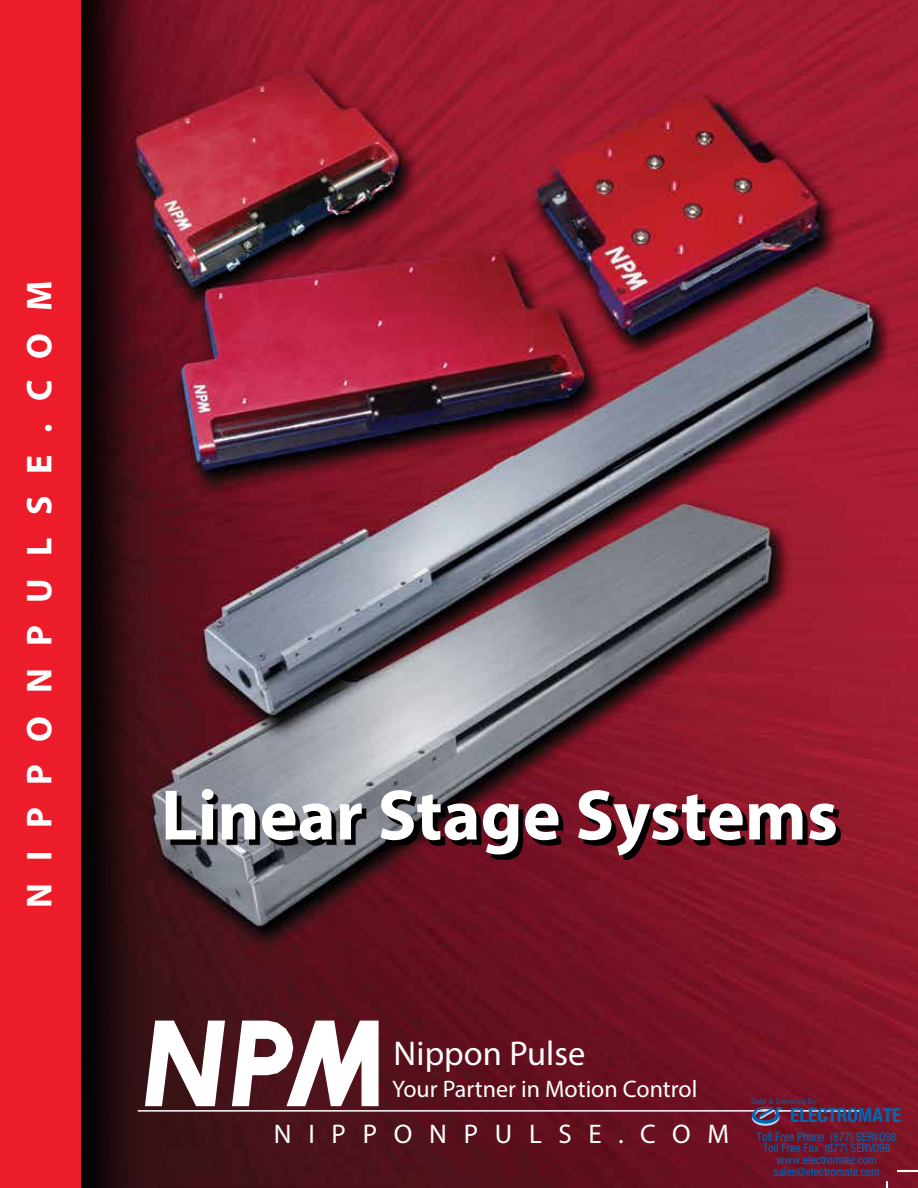
<style>
.page{position:relative;width:918px;height:1188px;background:#fff}
.page>*{position:absolute;margin:0;border:0;box-sizing:border-box;transform-origin:0 0}
.t1{font:700 72px "Myriad Pro";color:#fff}
.t2{font:700 36px "Myriad Pro";letter-spacing:.62em;color:#fff}
.t3{font:34.5px "Myriad Pro";color:#fff}
.t4{font:27px "Myriad Pro";letter-spacing:.62em;color:#fff}
.t5{font:24px "Myriad Pro";color:#fff}
.t6{font:700 condensed 19.35px "Helvetica Neue";color:#0168b3}
.t7{font:condensed 11.85px/11.9px "Helvetica Neue";color:#0168b3;text-align:center}
.t8{font:7.65px "Arial";color:#0065a4}
</style>
<div class="page">
<img style="left:150px;top:0;width:768px;height:1187px">
<svg style="left:170px;top:794px;width:671px;height:66px;background:#542a33"></svg>
<svg style="left:81px;top:0;width:69px;height:1188px;background:#2c0a0f"></svg>
<div style="left:0;top:0;width:81px;height:1188px;background:#ed1c2a"></div>
<hr style="left:138px;top:1110px;width:721px;height:2px;background:#fff">
<svg style="left:145px;top:1021px;width:80px;height:85px"></svg>
<svg style="left:232px;top:1021px;width:147px;height:85px"></svg>
<svg style="left:750px;top:1106px;width:33px;height:20px"></svg>
<svg style="left:897px;top:1096px;width:21px;height:1px"></svg>
<hr style="left:897px;top:1170px;width:21px;height:2px;background:#fff">
<svg style="left:886px;top:1181px;width:2px;height:6px"></svg>
<h2 class="t2" style="left:16px;top:908px;width:629px;rotate:-90deg">NIPPONPULSE.COM</h2>
<h1 class="t1" style="left:161px;top:768px;width:679px">Linear Stage Systems</h1>
<h3 class="t3" style="left:394px;top:1032px;width:193px">Nippon Pulse</h3>
<h3 class="t5" style="left:392px;top:1074px;width:307px">Your Partner in Motion Control</h3>
<h3 class="t4" style="left:274px;top:1117px;width:457px">NIPPONPULSE.COM</h3>
<p class="t8" style="left:751px;top:1097px;width:69px">Sold &amp; Serviced By:</p>
<h3 class="t6" style="left:790px;top:1104px;width:113px">ELECTROMATE</h3>
<p class="t7" style="left:757px;top:1130px;width:142px">Toll Free Phone (877) SERVO98<br>Toll Free Fax (877) SERV099 www.electromate.com sales@electromate.com</p>
</div>
